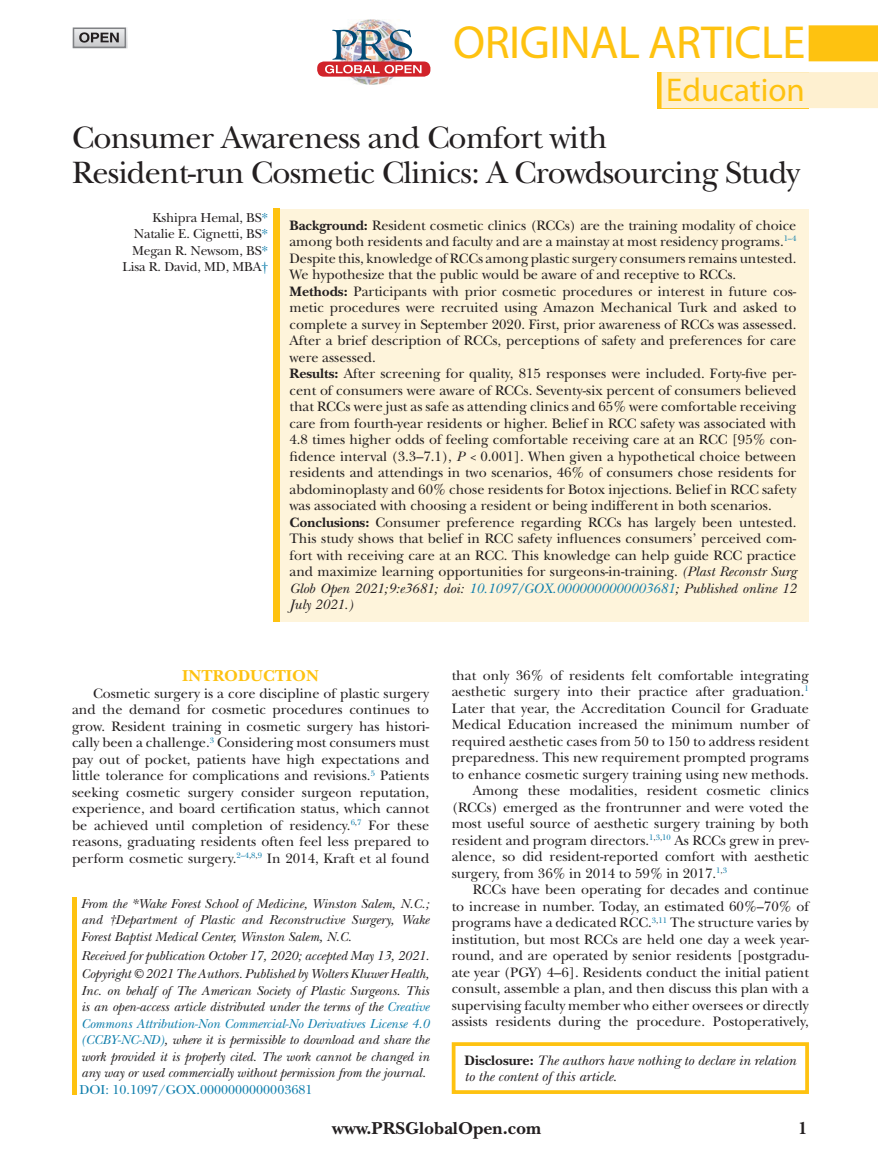
<style>
.page{position:relative;width:878px;height:1175px;background:#fff}
.page>*{position:absolute;margin:0;border:0;box-sizing:border-box;transform-origin:0 0}
.t1{font:46.5px "Myriad Pro";letter-spacing:-.01em;color:#fec210}
.t2{font:33px "Myriad Pro";color:#fec210}
.t3{font:32.25px/34.5px "New Baskerville Std";letter-spacing:-.025em;color:#231f20}
.t4{font:700 18px "New Baskerville Std";color:#231f20}
.t5{font:700 16.5px "New Baskerville Std";color:#fec210}
.t6{font:14.25px/16.5px "New Baskerville Std";color:#231f20;text-align:justify}
.t7{font:italic 14.25px/16.5px "New Baskerville Std";color:#231f20}
.t8{font:italic 13.5px/16.5px "New Baskerville Std";letter-spacing:-.005em;color:#231f20;text-align:justify}
.t9{font:13.5px/16.5px "New Baskerville Std";letter-spacing:-.01em;color:#231f20;text-align:right}
.t10{font:13.5px "New Baskerville Std";color:#0f7eac}
.s1{color:#0f7eac}
.s2{font-weight:700}
.s3{font-style:italic}
.s4{font-style:italic;color:#0f7eac}
.s5{font-weight:700;font-style:normal}
</style>
<div class="page">
<img style="left:72px;top:27px;width:55px;height:22px">
<div style="left:73px;top:28px;width:53px;height:20px;border:2px solid #808285"></div>
<svg style="left:79px;top:32px;width:40px;height:11px"></svg>
<div style="left:452px;top:1042px;width:356px;height:52px;border:4px solid #fec210"></div>
<div style="left:657px;top:72px;width:151px;height:36px;background:#fec210"></div>
<div style="left:661px;top:72px;width:217px;height:36px;background:#fef0d0"></div>
<hr style="left:72px;top:897px;width:4px;height:49px;background:#fec210">
<hr style="left:72px;top:946px;width:4px;height:19px;background:#fec210">
<hr style="left:72px;top:965px;width:4px;height:118px;background:#fec210">
<hr style="left:72px;top:1081px;width:4px;height:13px;background:#fec210">
<div style="left:274px;top:209px;width:534px;height:413px;background:#fef4db"></div>
<div style="left:274px;top:207px;width:6px;height:77px;background:#fec210"></div>
<div style="left:274px;top:273px;width:6px;height:93px;background:#fec210"></div>
<div style="left:274px;top:356px;width:6px;height:158px;background:#fec210"></div>
<div style="left:274px;top:504px;width:6px;height:118px;background:#fec210"></div>
<div style="left:72px;top:126px;width:736px;height:82px;background:#fff"></div>
<div style="left:808px;top:25px;width:70px;height:36px;background:#fec210"></div>
<img style="left:348px;top:20px;width:48px;height:64px">
<svg style="left:317px;top:61px;width:113px;height:16px"></svg>
<img style="left:325px;top:29px;width:96px;height:44px">
<h1 class="t1" style="left:453px;top:14px;width:348px">ORIGINAL ARTICLE</h1>
<h2 class="t2" style="left:666px;top:69px;width:140px">EDUCATION</h2>
<h3 class="t3" style="left:72px;top:121px;width:729px">Consumer Awareness and Comfort with<br>Resident-run Cosmetic Clinics: A Crowdsourcing Study</h3>
<p class="t9" style="left:122px;top:209px;width:147px">Kshipra Hemal, BS<span class="s1">*<br></span>Natalie E. Cignetti, BS<span class="s1">*<br></span>Megan R. Newsom, BS<span class="s1">*<br></span>Lisa R. David, MD, MBA<span class="s1">†</span></p>
<p class="t6" style="left:289px;top:217px;width:508px;text-align:left"><span class="s2">Background:</span> Resident cosmetic clinics (RCCs) are the training modality of choice among both residents and faculty and are a mainstay at most residency programs.<sup>1–4<br></sup>Despite this, knowledge of RCCs among plastic surgery consumers remains untested.<br>We hypothesize that the public would be aware of and receptive to RCCs.<br><span class="s2">Methods:</span> Participants with prior cosmetic procedures or interest in future cos&shy;metic procedures were recruited using Amazon Mechanical Turk and asked to complete a survey in September 2020. First, prior awareness of RCCs was assessed.<br>After a brief description of RCCs, perceptions of safety and preferences for care were assessed.<br><span class="s2">Results:</span> After screening for quality, 815 responses were included. Forty-five per&shy;cent of consumers were aware of RCCs. Seventy-six percent of consumers believed that RCCs were just as safe as attending clinics and 65% were comfortable receiving care from fourth-year residents or higher. Belief in RCC safety was associated with 4.8 times higher odds of feeling comfortable receiving care at an RCC [95% con&shy;fidence interval (3.3–7.1), <span class="s3">P &lt;</span> 0.001]. When given a hypothetical choice between residents and attendings in two scenarios, 46% of consumers chose residents for abdominoplasty and 60% chose residents for Botox injections. Belief in RCC safety was associated with choosing a resident or being indifferent in both scenarios.<br><span class="s2">Conclusions:</span> Consumer preference regarding RCCs has largely been untested.<br>This study shows that belief in RCC safety influences consumers’ perceived com&shy;fort with receiving care at an RCC. This knowledge can help guide RCC practice and maximize learning opportunities for surgeons-in-training. <span class="s3">(Plast Reconstr Surg Glob Open 2021;9:e3681; doi:</span> <span class="s4">10.1097/GOX.0000000000003681</span><span class="s3">; Published online 12<br>July 2021.)</span></p>
<p class="t5" style="left:182px;top:666px;width:138px">INTRODUCTION</p>
<p class="t6" style="left:72px;top:685px;width:359px;text-indent:21px">Cosmetic surgery is a core discipline of plastic surgery and the demand for cosmetic procedures continues to grow. Resident training in cosmetic surgery has histori&shy;cally been a challenge.<sup>3</sup> Considering most consumers must pay out of pocket, patients have high expectations and little tolerance for complications and revisions.<sup>5</sup> Patients seeking cosmetic surgery consider surgeon reputation, experience, and board certification status, which cannot be achieved until completion of residency.<sup>6</sup><sup>,</sup><sup>7</sup> For these reasons, graduating residents often feel less prepared to perform cosmetic surgery.<sup>2–4</sup><sup>,</sup><sup>8</sup><sup>,</sup><sup>9</sup> In 2014, Kraft et al found</p>
<p class="t8" style="left:81px;top:895px;width:350px">From the *Wake Forest School of Medicine, Winston Salem, N.C.; and †Department of Plastic and Reconstructive Surgery, Wake Forest Baptist Medical Center, Winston Salem, N.C.</p>
<p class="t8" style="left:81px;top:946px;width:350px;line-height:18.8px">Received for publication October 17, 2020; accepted May 13, 2021.<br>Copyright © 2021 The Authors. Published by Wolters Kluwer Health,</p>
<p class="t8" style="left:81px;top:982px;width:350px">Inc. on behalf of The American Society of Plastic Surgeons. This is an open-access article distributed under the terms of the <span class="s1">Creative Commons Attribution-Non Commercial-No Derivatives License 4.0 (CCBY-NC-ND)</span>, where it is permissible to download and share the work provided it is properly cited. The work cannot be changed in any way or used commercially without permission from the journal.</p>
<p class="t10" style="left:80px;top:1081px;width:234px">DOI: 10.1097/GOX.0000000000003681</p>
<p class="t6" style="left:451px;top:667px;width:359px">that only 36% of residents felt comfortable integrating</p>
<p class="t6" style="left:451px;top:683px;width:359px">aesthetic surgery into their practice after graduation.<sup>1</sup></p>
<p class="t6" style="left:451px;top:700px;width:359px">Later that year, the Accreditation Council for Graduate</p>
<p class="t6" style="left:451px;top:716px;width:358px">Medical Education increased the minimum number of</p>
<p class="t6" style="left:451px;top:733px;width:358px">required aesthetic cases from 50 to 150 to address resident</p>
<p class="t6" style="left:451px;top:749px;width:359px">preparedness. This new requirement prompted programs</p>
<p class="t6" style="left:451px;top:766px;width:358px">to enhance cosmetic surgery training using new methods.</p>
<p class="t6" style="left:472px;top:782px;width:338px">Among these modalities, resident cosmetic clinics</p>
<p class="t6" style="left:451px;top:799px;width:359px">(RCCs) emerged as the frontrunner and were voted the</p>
<p class="t6" style="left:451px;top:815px;width:358px">most useful source of aesthetic surgery training by both</p>
<p class="t6" style="left:451px;top:832px;width:358px">resident and program directors.<sup>1</sup><sup>,</sup><sup>3</sup><sup>,</sup><sup>10</sup> As RCCs grew in prev-</p>
<p class="t6" style="left:451px;top:848px;width:359px">alence, so did resident-reported comfort with aesthetic</p>
<p class="t6" style="left:451px;top:865px;width:277px">surgery, from 36% in 2014 to 59% in 2017.<sup>1</sup><sup>,</sup><sup>3</sup></p>
<p class="t6" style="left:472px;top:881px;width:338px">RCCs have been operating for decades and continue</p>
<p class="t6" style="left:451px;top:898px;width:359px">to increase in number. Today, an estimated 60%–70% of</p>
<p class="t6" style="left:451px;top:914px;width:359px">programs have a dedicated RCC.<sup>3</sup><sup>,</sup><sup>11</sup> The structure varies by</p>
<p class="t6" style="left:451px;top:931px;width:359px">institution, but most RCCs are held one day a week year-</p>
<p class="t6" style="left:451px;top:947px;width:358px">round, and are operated by senior residents [postgradu-</p>
<p class="t6" style="left:451px;top:964px;width:359px">ate year (PGY) 4–6]. Residents conduct the initial patient</p>
<p class="t6" style="left:451px;top:980px;width:358px">consult, assemble a plan, and then discuss this plan with a</p>
<p class="t6" style="left:451px;top:997px;width:358px">supervising faculty member who either oversees or directly</p>
<p class="t6" style="left:451px;top:1013px;width:358px">assists residents during the procedure. Postoperatively,</p>
<p class="t7" style="left:464px;top:1051px;width:333px"><span class="s5">Disclosure:</span> The authors have nothing to declare in relation to the content of this article.</p>
<p class="t4" style="left:332px;top:1118px;width:210px">www.PRSGlobalOpen.com</p>
<p class="t4" style="left:798px;top:1118px;width:11px">1</p>
</div>
